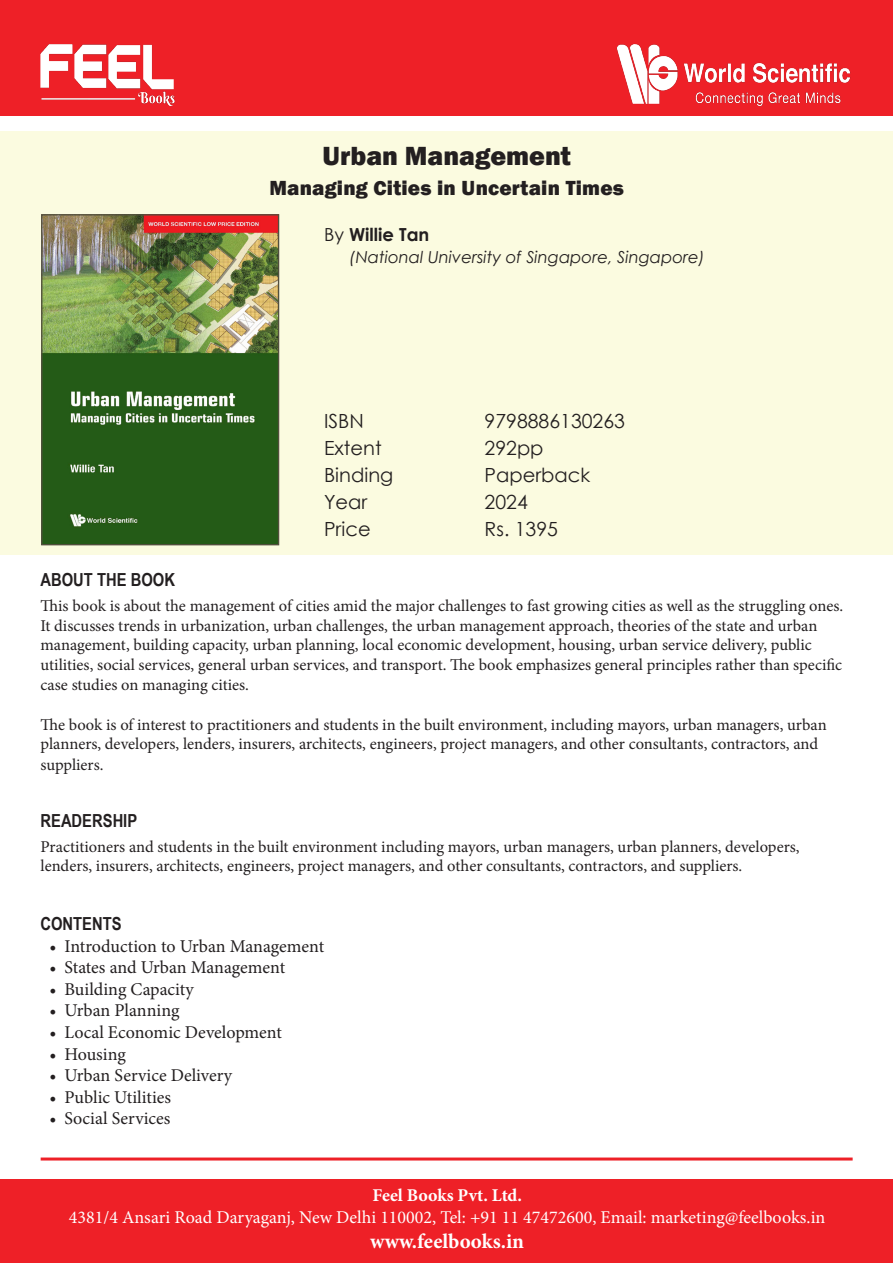
<style>
.page{position:relative;width:893px;height:1263px;background:#fff}
.page>*{position:absolute;margin:0;border:0;box-sizing:border-box;transform-origin:0 0}
.t1{font:800 27px "Franklin Gothic";color:#231f20}
.t2{font:800 21px "Franklin Gothic";letter-spacing:.01em;color:#231f20}
.t3{font:700 21px "Minion Pro";color:#fff}
.t4{font:19.5px "Century Gothic";color:#231f20}
.t5{font:18px "Minion Pro";color:#231f20}
.t6{font:18px "Minion Pro";color:#fff}
.t7{font:700 18px "Arial Narrow";color:#231f20}
.t8{font:700 18px "Minion Pro";color:#fff}
.t9{font:700 18px "Century Gothic";color:#231f20}
.Text{font:16.5px/19.8px "Minion Pro";color:#231f20}
.t10{font:italic 16.5px "Century Gothic";color:#231f20}
.s1{font-weight:400}
</style>
<div class="page">
<div style="left:0;top:0;width:893px;height:115px;background:#ee2027"></div>
<img style="left:40px;top:44px;width:135px;height:62px">
<img style="left:616px;top:44px;width:235px;height:63px">
<div style="left:0;top:1179px;width:893px;height:84px;background:#ee2027"></div>
<div style="left:0;top:131px;width:893px;height:424px;background:#fbfbe0"></div>
<img style="left:43px;top:216px;width:234px;height:327px">
<div style="left:41px;top:214px;width:238px;height:331px;border:1px solid #524f3e"></div>
<hr style="left:41px;top:1157px;width:812px;height:3px;background:#ee2027">
<p class="t1" style="left:322px;top:138px;width:250px">Urban Management</p>
<p class="t2" style="left:269px;top:174px;width:356px">Managing Cities in Uncertain Times</p>
<p class="t9" style="left:324px;top:221px;width:107px"><span class="s1">By</span> Willie Tan</p>
<p class="t10" style="left:350px;top:245px;width:357px">(National University of Singapore, Singapore)</p>
<p class="t4" style="left:324px;top:408px;width:41px">ISBN</p>
<p class="t4" style="left:485px;top:408px;width:142px">9798886130263</p>
<p class="t4" style="left:324px;top:435px;width:59px">Extent</p>
<p class="t4" style="left:485px;top:435px;width:61px">292pp</p>
<p class="t4" style="left:324px;top:462px;width:71px">Binding</p>
<p class="t4" style="left:485px;top:462px;width:107px">Paperback</p>
<p class="t4" style="left:324px;top:489px;width:45px">Year</p>
<p class="t4" style="left:485px;top:489px;width:45px">2024</p>
<p class="t4" style="left:324px;top:516px;width:48px">Price</p>
<p class="t4" style="left:485px;top:516px;width:75px">Rs. 1395</p>
<p class="t7" style="left:40px;top:566px;width:136px">ABOUT THE BOOK</p>
<p class="Text" style="left:40px;top:596px;width:804px">This book is about the management of cities amid the major challenges to fast growing cities as well as the struggling ones.<br>It discusses trends in urbanization, urban challenges, the urban management approach, theories of the state and urban management, building capacity, urban planning, local economic development, housing, urban service delivery, public utilities, social services, general urban services, and transport. The book emphasizes general principles rather than specific case studies on managing cities.</p>
<p class="Text" style="left:40px;top:714px;width:788px;line-height:20.4px">The book is of interest to practitioners and students in the built environment, including mayors, urban managers, urban planners, developers, lenders, insurers, architects, engineers, project managers, and other consultants, contractors, and suppliers.</p>
<p class="t7" style="left:40px;top:807px;width:98px">READERSHIP</p>
<p class="Text" style="left:40px;top:836px;width:761px">Practitioners and students in the built environment including mayors, urban managers, urban planners, developers, lenders, insurers, architects, engineers, project managers, and other consultants, contractors, and suppliers.</p>
<p class="t7" style="left:40px;top:910px;width:83px">CONTENTS</p>
<p class="t5" style="left:49px;top:934px;width:276px">• Introduction to Urban Management</p>
<p class="t5" style="left:49px;top:955px;width:237px">• States and Urban Management</p>
<p class="t5" style="left:49px;top:977px;width:146px">• Building Capacity</p>
<p class="t5" style="left:49px;top:998px;width:132px">• Urban Planning</p>
<p class="t5" style="left:49px;top:1020px;width:234px">• Local Economic Development</p>
<p class="t5" style="left:49px;top:1042px;width:78px">• Housing</p>
<p class="t5" style="left:49px;top:1063px;width:184px">• Urban Service Delivery</p>
<p class="t5" style="left:49px;top:1085px;width:123px">• Public Utilities</p>
<p class="t5" style="left:49px;top:1106px;width:122px">• Social Services</p>
<p class="t8" style="left:372px;top:1182px;width:151px">Feel Books Pvt. Ltd.</p>
<p class="t6" style="left:69px;top:1205px;width:758px">4381/4 Ansari Road Daryaganj, New Delhi 110002, Tel: +91 11 47472600, Email: marketing@feelbooks.in</p>
<p class="t3" style="left:370px;top:1226px;width:156px">www.feelbooks.in</p>
</div>
